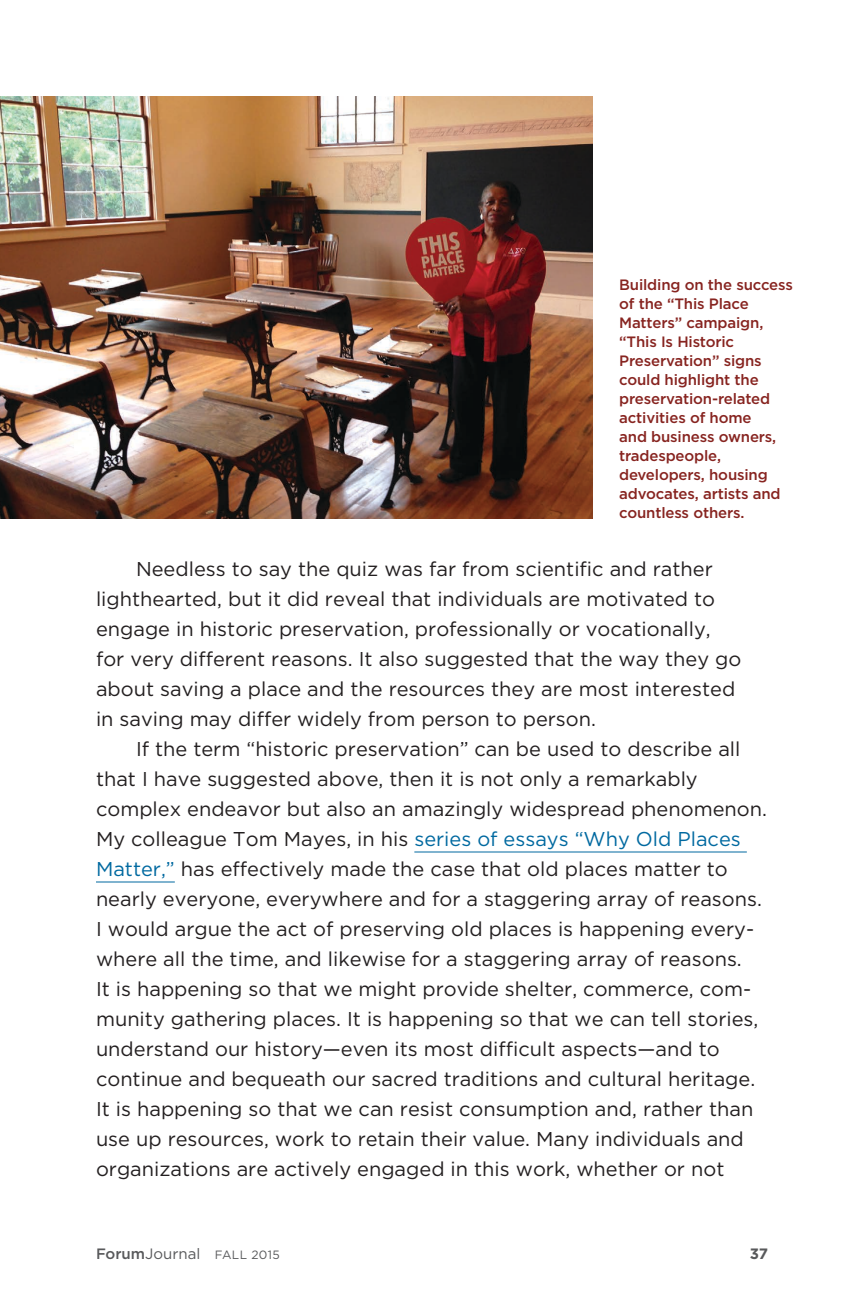
<style>
.page{position:relative;width:864px;height:1296px;background:#fff}
.page>*{position:absolute;margin:0;border:0;box-sizing:border-box;transform-origin:0 0}
.t1{font:20px/30px "Gotham";color:#231f20}
.t2{font:500 15px/19px "Gotham";letter-spacing:-.01em;color:#872420}
.t3{font:15px "Gotham";color:#58595b}
.t4{font:700 15px "Gotham";color:#58595b}
.t5{font:12px "Gotham";color:#58595b}
.s1{color:#0069a0}
.s2{font-weight:500}
.s3{font-size:12px}
</style>
<div class="page">
<hr style="left:414px;top:852px;width:333px;height:1px;background:#0069a0">
<hr style="left:96px;top:882px;width:79px;height:1px;background:#0069a0">
<img style="left:0;top:96px;width:593px;height:422px">
<p class="t2" style="left:619px;top:275px;width:175px">Building on the success of the “This Place<br>Matters” campaign, “This Is Historic<br>Preservation” signs could highlight the preservation-related activities of home<br>and business owners, tradespeople, developers, housing advocates, artists and countless others.</p>
<p class="t1" style="left:96px;top:554px;width:647px;text-indent:40px">Needless to say the quiz was far from scientific and rather lighthearted, but it did reveal that individuals are motivated to engage in historic preservation, professionally or vocationally, for very different reasons. It also suggested that the way they go about saving a place and the resources they are most interested in saving may differ widely from person to person.</p>
<p class="t1" style="left:96px;top:734px;width:673px;text-indent:40px">If the term “historic preservation” can be used to describe all that I have suggested above, then it is not only a remarkably complex endeavor but also an amazingly widespread phenomenon.<br>My colleague Tom Mayes, in his <span class="s1">series of essays “Why Old Places Matter,”</span> has effectively made the case that old places matter to nearly everyone, everywhere and for a staggering array of reasons.<br>I would argue the act of preserving old places is happening every&shy;where all the time, and likewise for a staggering array of reasons.<br>It is happening so that we might provide shelter, commerce, com&shy;munity gathering places. It is happening so that we can tell stories, understand our history—even its most difficult aspects—and to continue and bequeath our sacred traditions and cultural heritage.<br>It is happening so that we can resist consumption and, rather than use up resources, work to retain their value. Many individuals and organizations are actively engaged in this work, whether or not</p>
<p class="t3" style="left:96px;top:1246px;width:136px"><span class="s2">Forum</span>Journal <span class="s3">FALL</span></p>
<p class="t5" style="left:251px;top:1248px;width:30px">2015</p>
<p class="t4" style="left:750px;top:1245px;width:20px">37</p>
</div>
